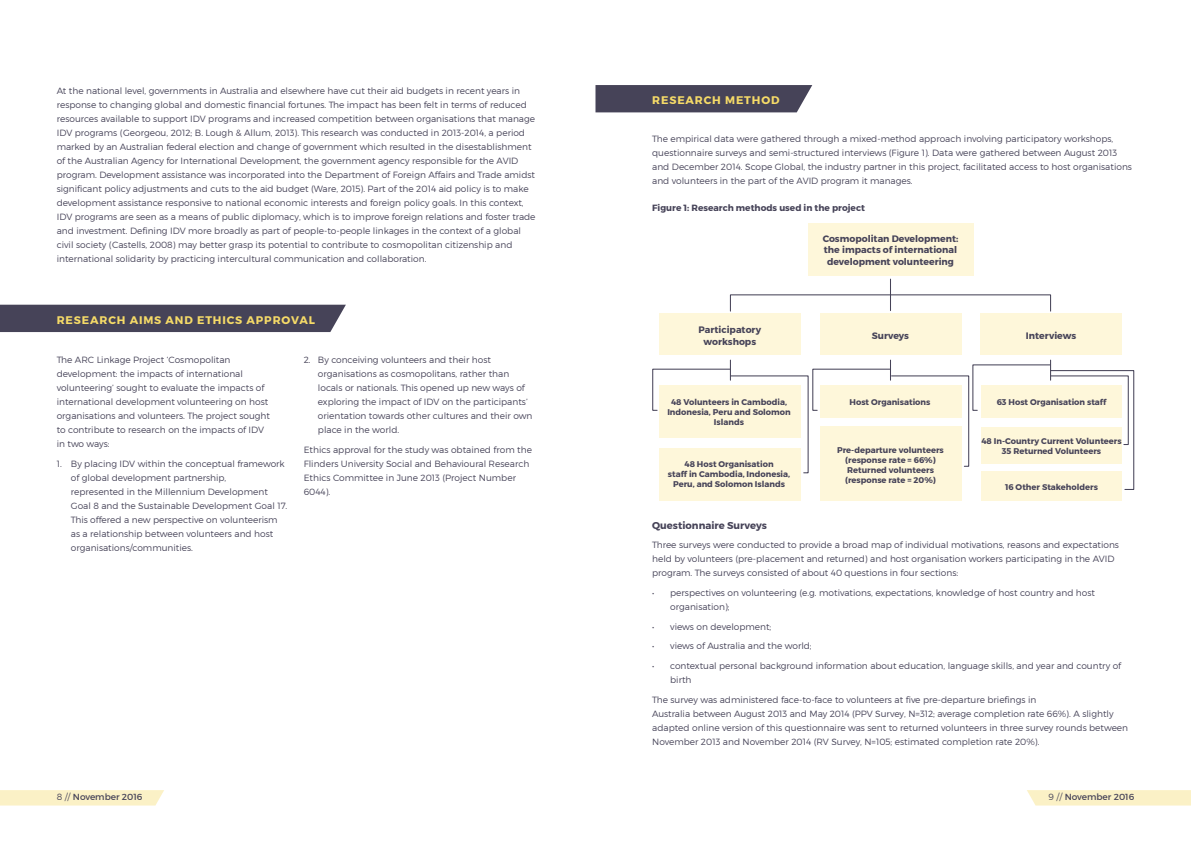
<style>
.page{position:relative;width:1191px;height:842px;background:#fff}
.page>*{position:absolute;margin:0;border:0;box-sizing:border-box;transform-origin:0 0}
.t1{font:700 11px "Montserrat";letter-spacing:.08em;color:#f6db68}
.t2{font:700 10px "Montserrat";color:#464358}
.t3{font:700 9.3px/11.2px "Montserrat";color:#464358;text-align:center}
.t4{font:300 9px/14px "Montserrat";color:#464358}
.t5{font:700 9px "Montserrat";color:#464358}
.t6{font:9px "Montserrat";color:#464358}
.t7{font:700 8.3px/10px "Montserrat";color:#464358;text-align:center}
.s1{font-weight:300}
</style>
<div class="page">
<div style="left:1027px;top:790px;width:164px;height:15px;background:#fbf1c6"></div>
<div style="left:0;top:790px;width:164px;height:15px;background:#fbf1c6"></div>
<div style="left:0;top:305px;width:346px;height:27px;background:#464358"></div>
<div style="left:595px;top:85px;width:217px;height:27px;background:#464358"></div>
<div style="left:807px;top:224px;width:166px;height:52px;background:#fef7da"></div>
<div style="left:659px;top:314px;width:141px;height:41px;background:#fef7da"></div>
<div style="left:819px;top:314px;width:142px;height:41px;background:#fef7da"></div>
<div style="left:980px;top:314px;width:141px;height:41px;background:#fef7da"></div>
<hr style="left:890px;top:279px;width:1px;height:32px;background:#464358">
<div style="left:659px;top:448px;width:141px;height:53px;background:#fef7da"></div>
<div style="left:819px;top:427px;width:142px;height:74px;background:#fef7da"></div>
<div style="left:981px;top:472px;width:140px;height:29px;background:#fef7da"></div>
<svg style="left:652px;top:360px;width:482px;height:130px"></svg>
<p class="t4" style="left:57px;top:83px;width:480px">At the national level, governments in Australia and elsewhere have cut their aid budgets in recent years in response to changing global and domestic financial fortunes. The impact has been felt in terms of reduced resources available to support IDV programs and increased competition between organisations that manage IDV programs (Georgeou, 2012; B. Lough &amp; Allum, 2013). This research was conducted in 2013-2014, a period marked by an Australian federal election and change of government which resulted in the disestablishment of the Australian Agency for International Development, the government agency responsible for the AVID program. Development assistance was incorporated into the Department of Foreign Affairs and Trade amidst significant policy adjustments and cuts to the aid budget (Ware, 2015). Part of the 2014 aid policy is to make development assistance responsive to national economic interests and foreign policy goals. In this context, IDV programs are seen as a means of public diplomacy, which is to improve foreign relations and foster trade and investment. Defining IDV more broadly as part of people-to-people linkages in the context of a global civil society (Castells, 2008) may better grasp its potential to contribute to cosmopolitan citizenship and international solidarity by practicing intercultural communication and collaboration.</p>
<p class="t1" style="left:57px;top:313px;width:173px">Research ai ms and ethics</p>
<p class="t1" style="left:247px;top:313px;width:70px">approval</p>
<p class="t4" style="left:57px;top:352px;width:215px">The ARC Linkage Project ‘Cosmopolitan development: the impacts of international volunteering’ sought to evaluate the impacts of international development volunteering on host organisations and volunteers. The project sought to contribute to research on the impacts of IDV in two ways:</p>
<p class="t4" style="left:71px;top:456px;width:218px;text-indent:-14px">1. By placing IDV within the conceptual framework of global development partnership,<br>represented in the Millennium Development Goal 8 and the Sustainable Development Goal 17.<br>This offered a new perspective on volunteerism as a relationship between volunteers and host organisations/communities.</p>
<p class="t4" style="left:318px;top:353px;width:216px;text-indent:-14px">2. By conceiving volunteers and their host organisations as cosmopolitans, rather than locals or nationals. This opened up new ways of exploring the impact of IDV on the participants’ orientation towards other cultures and their own place in the world.</p>
<p class="t4" style="left:304px;top:442px;width:230px">Ethics approval for the study was obtained from the Flinders University Social and Behavioural Research Ethics Committee in June 2013 (Project Number 6044).</p>
<p class="t1" style="left:652px;top:93px;width:128px">research method</p>
<p class="t4" style="left:652px;top:132px;width:481px">The empirical data were gathered through a mixed-method approach involving participatory workshops, questionnaire surveys and semi-structured interviews (Figure 1). Data were gathered between August 2013 and December 2014. Scope Global, the industry partner in this project, facilitated access to host organisations and volunteers in the part of the AVID program it manages.</p>
<p class="t5" style="left:652px;top:202px;width:214px">Figure 1: Research methods used in the project</p>
<p class="t3" style="left:822px;top:233px;width:137px">Cosmopolitan Development: the impacts of international development volunteering</p>
<p class="t3" style="left:698px;top:325px;width:64px">Participatory workshops</p>
<p class="t3" style="left:872px;top:330px;width:39px">Surveys</p>
<p class="t3" style="left:1026px;top:330px;width:52px">Interviews</p>
<p class="t7" style="left:667px;top:397px;width:125px">48 Volunteers in Cambodia,<br>Indonesia, Peru and Solomon<br>Islands</p>
<p class="t7" style="left:668px;top:460px;width:124px">48 Host Organisation<br>staff in Cambodia, Indonesia,<br>Peru, and Solomon Islands</p>
<p class="t7" style="left:849px;top:397px;width:82px">Host Organisations</p>
<p class="t7" style="left:837px;top:445px;width:108px">Pre-departure volunteers (response rate = 66%)<br>Returned volunteers (response rate = 20%)</p>
<p class="t7" style="left:996px;top:397px;width:111px">63 Host Organisation staff</p>
<p class="t7" style="left:981px;top:436px;width:142px">48 In-Country Current Volunteers<br>35 Returned Volunteers</p>
<p class="t7" style="left:1005px;top:482px;width:94px">16 Other Stakeholders</p>
<p class="t2" style="left:652px;top:519px;width:116px">Questionnaire Surveys</p>
<p class="t4" style="left:652px;top:538px;width:468px">Three surveys were conducted to provide a broad map of individual motivations, reasons and expectations held by volunteers (pre-placement and returned) and host organisation workers participating in the AVID program. The surveys consisted of about 40 questions in four sections:</p>
<p class="t4" style="left:670px;top:586px;width:426px;text-indent:-18px">• perspectives on volunteering (e.g. motivations, expectations, knowledge of host country and host organisation);</p>
<p class="t4" style="left:652px;top:619px;width:121px">• views on development;</p>
<p class="t4" style="left:652px;top:639px;width:161px">• views of Australia and the world;</p>
<p class="t4" style="left:670px;top:659px;width:452px;text-indent:-18px">• contextual personal background information about education, language skills, and year and country of birth</p>
<p class="t4" style="left:652px;top:692px;width:477px">The survey was administered face-to-face to volunteers at five pre-departure briefings in<br>Australia between August 2013 and May 2014 (PPV Survey, N=312; average completion rate 66%). A slightly adapted online version of this questionnaire was sent to returned volunteers in three survey rounds between November 2013 and November 2014 (RV Survey, N=105; estimated completion rate 20%).</p>
<p class="t6" style="left:57px;top:792px;width:87px"><span class="s1">8 //</span> November 2016</p>
<p class="t6" style="left:1048px;top:792px;width:87px"><span class="s1">9 //</span> November 2016</p>
</div>
